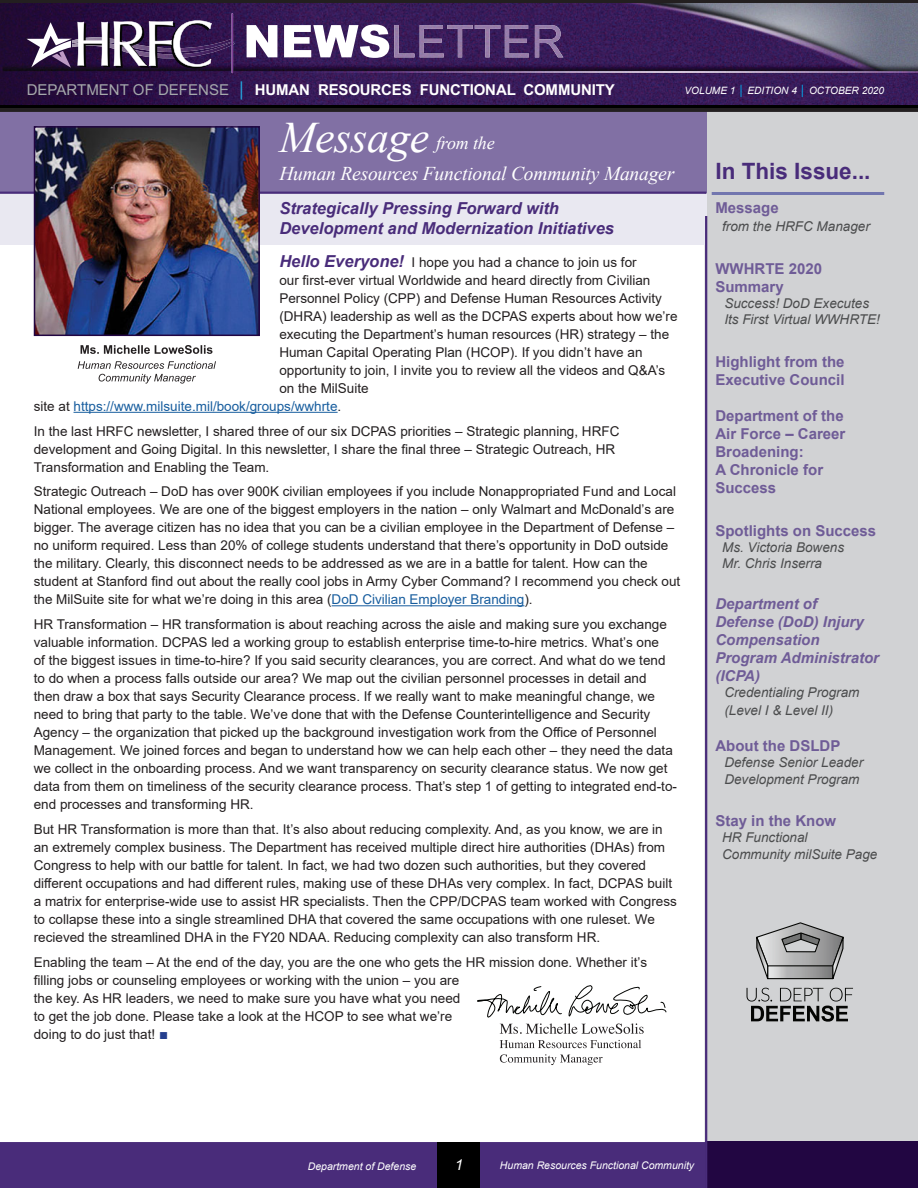
<style>
.page{position:relative;width:918px;height:1188px;background:#fff}
.page>*{position:absolute;margin:0;border:0;box-sizing:border-box;transform-origin:0 0}
.t1{font:italic 43.5px "Times New Roman";letter-spacing:-.01em;color:#fff}
.t2{font:700 22.5px "Arial";color:#492c7a}
.t3{font:italic 19.5px "Times New Roman";letter-spacing:-.01em;color:#fff}
.t4{font:italic 18px "Times New Roman";letter-spacing:-.01em;color:#fff}
.t5{font:italic 700 16.5px/19.8px "Arial";color:#492c7a}
.t6{font:700 15px/18px "Arial";color:#6f5c97}
.t7{font:italic 700 15px/18px "Arial";color:#6f5c97}
.t8{font:700 15px "Arial";letter-spacing:-.01em;color:#fff}
.t9{font:italic 15px "Arial";color:#fff}
.Body{font:13.5px/18px "Arial";color:#231f20}
.t10{font:italic 13.5px/16.2px "Arial";color:#4b4c4d}
.Body-2{font:13.5px "Arial";color:#175d9e}
.t11{font:italic 10.5px "Arial";color:#fff}
.t12{font:italic 10.2px "Arial";color:#fff}
.s1{font-weight:400;color:#a5a8ab}
.s2{font-weight:400;font-style:italic;color:#24a8e0}
.s3{color:#00aeef}
.s4{font-weight:700;font-style:italic;font-size:16.5px;color:#492c7a}
.s5{color:#231f20}
.s6{color:#175d9e}
.s7{font-family:"Century Gothic";font-size:15px;color:#253f8e}
</style>
<div class="page">
<div style="left:706px;top:112px;width:212px;height:1030px;background:#d1d2d4"></div>
<div style="left:0;top:1142px;width:705px;height:46px;background:#492c7a"></div>
<div style="left:438px;top:1143px;width:42px;height:45px;background:#000"></div>
<img style="left:0;top:3px;width:918px;height:102px">
<hr style="left:232px;top:13px;width:1px;height:60px;background:#7f3f97">
<svg style="left:247px;top:25px;width:30px;height:32px"></svg>
<svg style="left:284px;top:25px;width:105px;height:33px"></svg>
<img style="left:394px;top:25px;width:20px;height:32px">
<img style="left:420px;top:25px;width:24px;height:32px">
<img style="left:447px;top:25px;width:26px;height:32px">
<img style="left:475px;top:25px;width:25px;height:32px">
<img style="left:505px;top:25px;width:24px;height:32px">
<img style="left:535px;top:25px;width:28px;height:32px">
<img style="left:72px;top:42px;width:163px;height:16px">
<img style="left:72px;top:37px;width:160px;height:15px">
<svg style="left:26px;top:22px;width:46px;height:46px"></svg>
<svg style="left:78px;top:20px;width:134px;height:48px"></svg>
<hr style="left:0;top:105px;width:918px;height:3px;background:#000">
<hr style="left:0;top:0;width:918px;height:3px;background:#231f20">
<div style="left:0;top:194px;width:706px;height:51px;background:#e9e8f1"></div>
<div style="left:0;top:110px;width:706px;height:83px;background:#8170a4"></div>
<hr style="left:0;top:192px;width:706px;height:2px;background:#492c7a">
<hr style="left:74px;top:412px;width:264px;height:1px;background:#175d9e">
<hr style="left:332px;top:605px;width:192px;height:1px;background:#175d9e">
<hr style="left:712px;top:192px;width:172px;height:3px;background:#7276af">
<img style="left:37px;top:129px;width:220px;height:204px">
<div style="left:34px;top:126px;width:226px;height:210px;border:2px solid #220642"></div>
<svg style="left:78px;top:361px;width:138px;height:23px"></svg>
<svg style="left:81px;top:345px;width:131px;height:9px"></svg>
<svg style="left:500px;top:1054px;width:103px;height:11px"></svg>
<svg style="left:500px;top:1040px;width:141px;height:8px"></svg>
<svg style="left:500px;top:1023px;width:144px;height:11px"></svg>
<svg style="left:477px;top:985px;width:189px;height:32px"></svg>
<svg style="left:747px;top:922px;width:106px;height:100px;background:#a7a7a8"></svg>
<div style="left:705px;top:1142px;width:213px;height:46px;background:#220642"></div>
<hr style="left:705px;top:216px;width:2px;height:972px;background:#492c7a">
<hr style="left:0;top:108px;width:918px;height:4px;background:#231f20">
<p class="t8" style="left:27px;top:80px;width:589px"><span class="s1">DEPARTMENT OF DEFENSE</span> <span class="s2">│</span> HUMAN RESOURCES FUNCTIONAL COMMUNITY</p>
<p class="t12" style="left:684px;top:84px;width:201px">VOLUME 1 <span class="s3">│</span> EDITION 4 <span class="s3">│</span> OCTOBER 2020</p>
<p class="t1" style="left:279px;top:107px;width:151px">Message</p>
<p class="t4" style="left:436px;top:130px;width:60px">from the</p>
<p class="t3" style="left:279px;top:160px;width:396px">Human Resources Functional Community Manager</p>
<p class="t5" style="left:279px;top:199px;width:336px">Strategically Pressing Forward with<br>Development and Modernization Initiatives</p>
<p class="Body" style="left:279px;top:253px;width:359px"><span class="s4">Hello Everyone!</span> I hope you had a chance to join us for</p>
<p class="Body" style="left:279px;top:271px;width:373px">our first-ever virtual Worldwide and heard directly from Civilian</p>
<p class="Body" style="left:279px;top:289px;width:384px">Personnel Policy (CPP) and Defense Human Resources Activity</p>
<p class="Body" style="left:279px;top:307px;width:400px">(DHRA) leadership as well as the DCPAS experts about how we’re</p>
<p class="Body" style="left:279px;top:325px;width:391px">executing the Department’s human resources (HR) strategy – the</p>
<p class="Body" style="left:279px;top:343px;width:365px">Human Capital Operating Plan (HCOP). If you didn’t have an</p>
<p class="Body" style="left:279px;top:361px;width:387px">opportunity to join, I invite you to review all the videos and Q&amp;A’s</p>
<p class="Body" style="left:279px;top:379px;width:91px">on the MilSuite</p>
<p class="Body-2" style="left:34px;top:397px;width:309px"><span class="s5">site at</span> https://www.milsuite.mil/book/groups/wwhrte<span class="s5">.</span></p>
<p class="Body" style="left:34px;top:422px;width:587px">In the last HRFC newsletter, I shared three of our six DCPAS priorities – Strategic planning, HRFC development and Going Digital. In this newsletter, I share the final three – Strategic Outreach, HR<br>Transformation and Enabling the Team.</p>
<p class="Body" style="left:34px;top:483px;width:648px">Strategic Outreach – DoD has over 900K civilian employees if you include Nonappropriated Fund and Local National employees. We are one of the biggest employers in the nation – only Walmart and McDonald’s are bigger. The average citizen has no idea that you can be a civilian employee in the Department of Defense – no uniform required. Less than 20% of college students understand that there’s opportunity in DoD outside the military. Clearly, this disconnect needs to be addressed as we are in a battle for talent. How can the student at Stanford find out about the really cool jobs in Army Cyber Command? I recommend you check out the MilSuite site for what we’re doing in this area (<span class="s6">DoD Civilian Employer Branding</span>).</p>
<p class="Body" style="left:34px;top:615px;width:645px">HR Transformation – HR transformation is about reaching across the aisle and making sure you exchange valuable information. DCPAS led a working group to establish enterprise time-to-hire metrics. What’s one<br>of the biggest issues in time-to-hire? If you said security clearances, you are correct. And what do we tend to do when a process falls outside our area? We map out the civilian personnel processes in detail and<br>then draw a box that says Security Clearance process. If we really want to make meaningful change, we need to bring that party to the table. We’ve done that with the Defense Counterintelligence and Security Agency – the organization that picked up the background investigation work from the Office of Personnel Management. We joined forces and began to understand how we can help each other – they need the data we collect in the onboarding process. And we want transparency on security clearance status. We now get data from them on timeliness of the security clearance process. That’s step 1 of getting to integrated end-to&shy;end processes and transforming HR.</p>
<p class="Body" style="left:34px;top:820px;width:645px">But HR Transformation is more than that. It’s also about reducing complexity. And, as you know, we are in an extremely complex business. The Department has received multiple direct hire authorities (DHAs) from Congress to help with our battle for talent. In fact, we had two dozen such authorities, but they covered different occupations and had different rules, making use of these DHAs very complex. In fact, DCPAS built a matrix for enterprise-wide use to assist HR specialists. Then the CPP/DCPAS team worked with Congress to collapse these into a single streamlined DHA that covered the same occupations with one ruleset. We recieved the streamlined DHA in the FY20 NDAA. Reducing complexity can also transform HR.</p>
<p class="Body" style="left:34px;top:953px;width:615px">Enabling the team – At the end of the day, you are the one who gets the HR mission done. Whether it’s filling jobs or counseling employees or working with the union – you are<br>the key. As HR leaders, we need to make sure you have what you need<br>to get the job done. Please take a look at the HCOP to see what we’re<br>doing to do just that! <span class="s7">■</span></p>
<p class="t2" style="left:716px;top:155px;width:157px">In This Issue...</p>
<p class="t6" style="left:715px;top:199px;width:65px">Message</p>
<p class="t10" style="left:722px;top:218px;width:149px">from the HRFC Manager</p>
<p class="t6" style="left:715px;top:260px;width:108px">WWHRTE 2020<br>Summary</p>
<p class="t10" style="left:724px;top:295px;width:157px">Success! DoD Executes<br>Its First Virtual WWHRTE!</p>
<p class="t6" style="left:715px;top:353px;width:131px">Highlight from the<br>Executive Council</p>
<p class="t6" style="left:715px;top:407px;width:132px">Department of the<br>Air Force – Career<br>Broadening:<br>A Chronicle for<br>Success</p>
<p class="t6" style="left:715px;top:521px;width:162px">Spotlights on Success</p>
<p class="t10" style="left:722px;top:539px;width:124px">Ms. Victoria Bowens<br>Mr. Chris Inserra</p>
<p class="t7" style="left:715px;top:595px;width:165px">Department of<br>Defense (DoD) Injury<br>Compensation<br>Program Administrator (ICPA)</p>
<p class="t10" style="left:724px;top:684px;width:137px;line-height:18px">Credentialing Program (Level I &amp; Level II)</p>
<p class="t6" style="left:715px;top:737px;width:126px">About the DSLDP</p>
<p class="t10" style="left:724px;top:755px;width:140px">Defense Senior Leader<br>Development Program</p>
<p class="t6" style="left:715px;top:812px;width:122px">Stay in the Know</p>
<p class="t10" style="left:722px;top:830px;width:87px">HR Functional</p>
<p class="t10" style="left:722px;top:846px;width:157px">Community milSuite Page</p>
<p class="t11" style="left:308px;top:1159px;width:110px">Department of Defense</p>
<p class="t9" style="left:455px;top:1155px;width:10px">1</p>
<p class="t11" style="left:500px;top:1159px;width:196px">Human Resources Functional Community</p>
</div>
